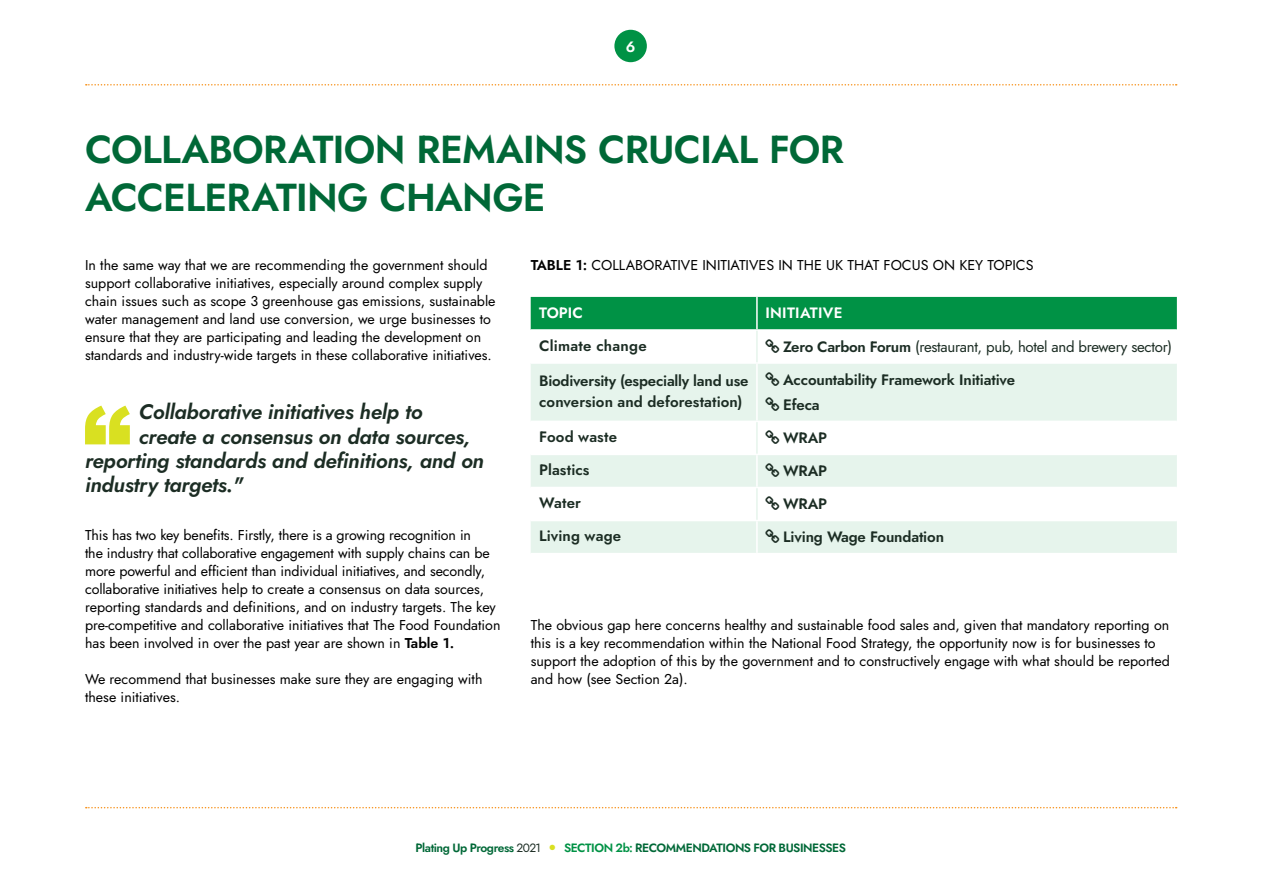
<style>
.page{position:relative;width:1263px;height:893px;background:#fff}
.page>*{position:absolute;margin:0;border:0;box-sizing:border-box;transform-origin:0 0}
.t1{font:900 97.35px "Arial";color:#d9e021}
.t2{font:600 39px/48px "Jost";letter-spacing:-.015em;color:#006837}
.t3{font:italic 600 21px "Jost";letter-spacing:-.01em;color:#1c2d24}
.t4{font:600 15px/21px "Jost";letter-spacing:-.01em;color:#1c2d24}
.t5{font:15px "Jost";letter-spacing:-.02em;color:#1c2d24}
.t6{font:600 15px "Jost";letter-spacing:.02em;color:#fff}
.t7{font:600 15px "Jost";letter-spacing:.015em;color:#1c2d24}
.t8{font:600 15px "Jost";letter-spacing:.01em;color:#1c2d24}
.t9{font:14.25px/18px "Jost";color:#000}
.t10{font:600 12px "Jost";letter-spacing:-.035em;color:#006837}
.s1{font-weight:600}
.s2{font-weight:400;color:#1c2d24}
.s3{color:#d9e021}
.s4{color:#009245}
</style>
<div class="page">
<div style="left:614px;top:30px;width:33px;height:32px;background:#009245;border-radius:50%"></div>
<svg style="left:86px;top:84px;width:1091px;height:2px"></svg>
<svg style="left:86px;top:807px;width:1091px;height:1px"></svg>
<div style="left:531px;top:297px;width:646px;height:32px;background:#009245"></div>
<svg style="left:531px;top:364px;width:646px;height:189px;fill:#e6f4ec"></svg>
<hr style="left:756px;top:297px;width:2px;height:32px;background:#fff">
<hr style="left:756px;top:364px;width:2px;height:57px;background:#fff">
<hr style="left:756px;top:455px;width:2px;height:32px;background:#fff">
<hr style="left:756px;top:521px;width:2px;height:32px;background:#fff">
<hr style="left:531px;top:421px;width:226px;height:1px;background:#fff">
<hr style="left:757px;top:421px;width:420px;height:1px;background:#fff">
<hr style="left:531px;top:454px;width:226px;height:1px;background:#fff">
<hr style="left:757px;top:454px;width:420px;height:1px;background:#fff">
<hr style="left:531px;top:487px;width:226px;height:1px;background:#fff">
<hr style="left:757px;top:487px;width:420px;height:1px;background:#fff">
<hr style="left:531px;top:520px;width:226px;height:1px;background:#fff">
<hr style="left:757px;top:520px;width:420px;height:1px;background:#fff">
<hr style="left:756px;top:331px;width:2px;height:31px;background:#e6f4ec">
<hr style="left:756px;top:422px;width:2px;height:32px;background:#e6f4ec">
<hr style="left:756px;top:488px;width:2px;height:32px;background:#e6f4ec">
<svg style="left:765px;top:372px;width:14px;height:13px"></svg>
<svg style="left:765px;top:397px;width:14px;height:14px"></svg>
<svg style="left:765px;top:430px;width:14px;height:14px"></svg>
<svg style="left:765px;top:463px;width:14px;height:14px"></svg>
<svg style="left:765px;top:496px;width:14px;height:14px"></svg>
<svg style="left:765px;top:529px;width:14px;height:14px"></svg>
<p class="t6" style="left:626px;top:37px;width:11px">6</p>
<h2 class="t2" style="left:85px;top:126px;width:760px">COLLABORATION REMAINS CRUCIAL FOR<br>ACCELERATING CHANGE</h2>
<p class="t9" style="left:85px;top:256px;width:412px">In the same way that we are recommending the government should support collaborative initiatives, especially around complex supply chain issues such as scope 3 greenhouse gas emissions, sustainable water management and land use conversion, we urge businesses to ensure that they are participating and leading the development on standards and industry-wide targets in these collaborative initiatives.</p>
<h1 class="t1" style="left:82px;top:371px;width:50px">“</h1>
<h3 class="t3" style="left:139px;top:398px;width:285px">Collaborative initiatives help to</h3>
<h3 class="t3" style="left:139px;top:422px;width:333px">create a consensus on data sources,</h3>
<h3 class="t3" style="left:85px;top:446px;width:400px">reporting standards and definitions, and on</h3>
<h3 class="t3" style="left:85px;top:470px;width:160px">industry targets."</h3>
<p class="t9" style="left:85px;top:526px;width:417px">This has two key benefits. Firstly, there is a growing recognition in<br>the industry that collaborative engagement with supply chains can be more powerful and efficient than individual initiatives, and secondly, collaborative initiatives help to create a consensus on data sources, reporting standards and definitions, and on industry targets. The key pre-competitive and collaborative initiatives that The Food Foundation has been involved in over the past year are shown in <span class="s1">Table 1.</span></p>
<p class="t9" style="left:85px;top:670px;width:399px">We recommend that businesses make sure they are engaging with these initiatives.</p>
<p class="t9" style="left:531px;top:256px;width:504px"><span class="s1">TABLE 1:</span> COLLABORATIVE INITIATIVES IN THE UK THAT FOCUS ON KEY TOPICS</p>
<p class="t6" style="left:539px;top:303px;width:45px">TOPIC</p>
<p class="t6" style="left:765px;top:303px;width:79px">INITIATIVE</p>
<p class="t7" style="left:539px;top:335px;width:109px">Climate change</p>
<p class="t5" style="left:783px;top:336px;width:391px"><span class="s1">Zero Carbon Forum</span> (restaurant, pub, hotel and brewery sector)</p>
<p class="t4" style="left:539px;top:370px;width:211px">Biodiversity (especially land use conversion and deforestation)</p>
<p class="t4" style="left:783px;top:367px;width:233px;line-height:25.2px">Accountability Framework Initiative<br>Efeca</p>
<p class="t8" style="left:539px;top:426px;width:79px">Food waste</p>
<p class="t4" style="left:783px;top:427px;width:46px">WRAP</p>
<p class="t4" style="left:539px;top:459px;width:52px">Plastics</p>
<p class="t4" style="left:783px;top:460px;width:46px">WRAP</p>
<p class="t4" style="left:539px;top:492px;width:43px">Water</p>
<p class="t4" style="left:783px;top:493px;width:46px">WRAP</p>
<p class="t4" style="left:539px;top:525px;width:83px">Living wage</p>
<p class="t4" style="left:783px;top:526px;width:162px">Living Wage Foundation</p>
<p class="t9" style="left:531px;top:616px;width:641px">The obvious gap here concerns healthy and sustainable food sales and, given that mandatory reporting on this is a key recommendation within the National Food Strategy, the opportunity now is for businesses to support the adoption of this by the government and to constructively engage with what should be reported and how (see Section 2a).</p>
<p class="t10" style="left:416px;top:839px;width:432px">Plating Up Progress <span class="s2">2021</span> <span class="s3">●</span> <span class="s4">SECTION 2b:</span> RECOMMENDATIONS FOR BUSINESSES</p>
</div>
